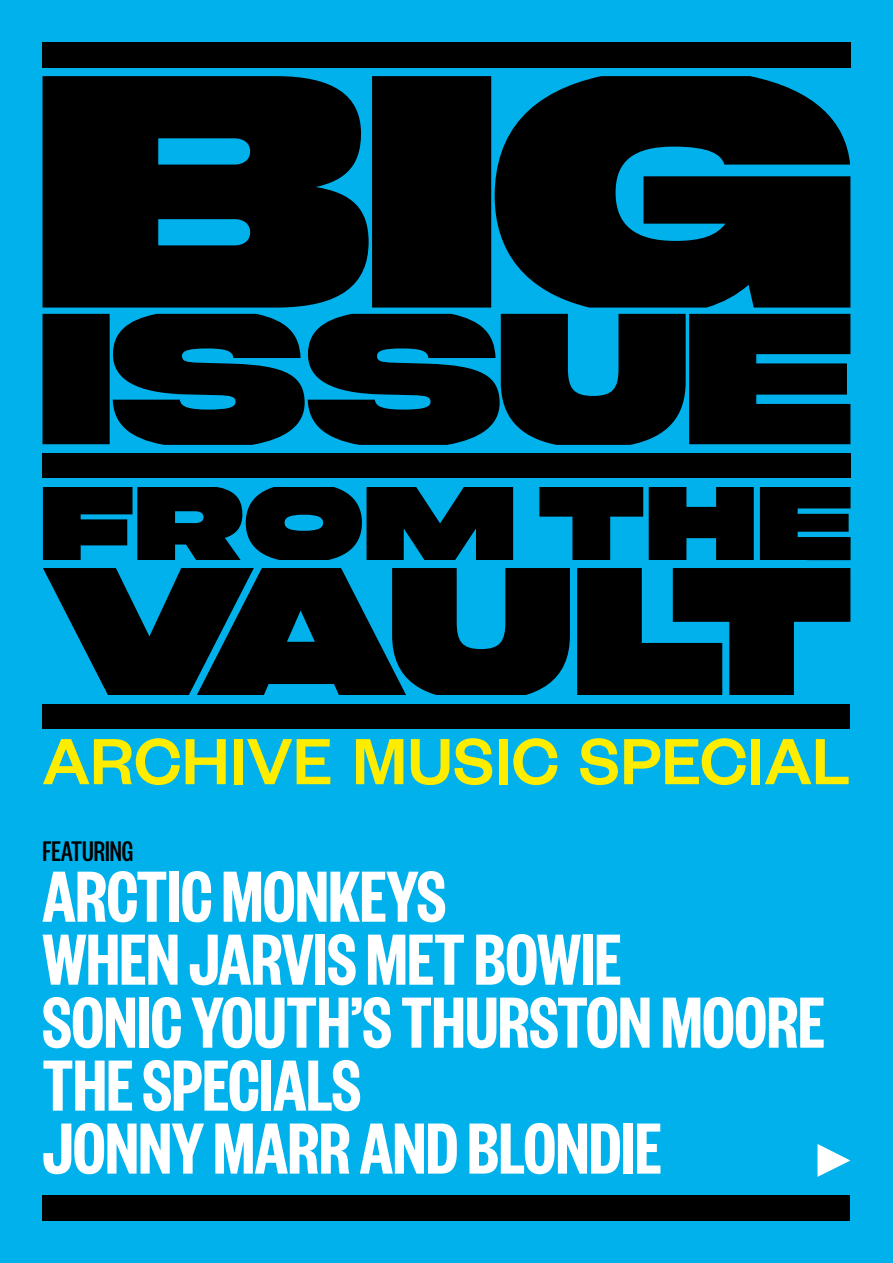
<style>
.page{position:relative;width:893px;height:1263px;background:#00b1eb}
.page>*{position:absolute;margin:0;border:0;box-sizing:border-box;transform-origin:0 0}
.t1{font:900 111.6px "Big Issue";color:#000}
.t2{font:600 79.5px/63px "Founders Grotesk X Cond";color:#fff}
.t3{font:500 71.55px "Founders Grotesk";color:#ffed00}
.t4{font:500 31.2px "Founders Grotesk X Cond";color:#000}
</style>
<div class="page">
<div style="left:43px;top:1195px;width:807px;height:26px;background:#000"></div>
<div style="left:42px;top:453px;width:808px;height:25px;background:#000"></div>
<div style="left:43px;top:703px;width:807px;height:26px;background:#000"></div>
<svg style="left:43px;top:568px;width:807px;height:127px;fill:#000"></svg>
<div style="left:33px;top:695px;width:853px;height:9px;background:#00b1eb"></div>
<div style="left:43px;top:43px;width:808px;height:25px;background:#000"></div>
<svg style="left:43px;top:314px;width:807px;height:131px;fill:#000"></svg>
<svg style="left:43px;top:76px;width:807px;height:232px;fill:#000"></svg>
<svg style="left:817px;top:1144px;width:33px;height:33px"></svg>
<h1 class="t1" style="left:40px;top:463px;width:815px">FROM THE</h1>
<p class="t3" style="left:43px;top:717px;width:809px">ARCHIVE MUSIC SPECIAL</p>
<p class="t4" style="left:43px;top:832px;width:92px">FEATURING</p>
<p class="t2" style="left:43px;top:861px;width:784px">ARCTIC MONKEYS<br>WHEN JARVIS MET BOWIE<br>SONIC YOUTH’S THURSTON MOORE<br>THE SPECIALS<br>JONNY MARR AND BLONDIE</p>
</div>
